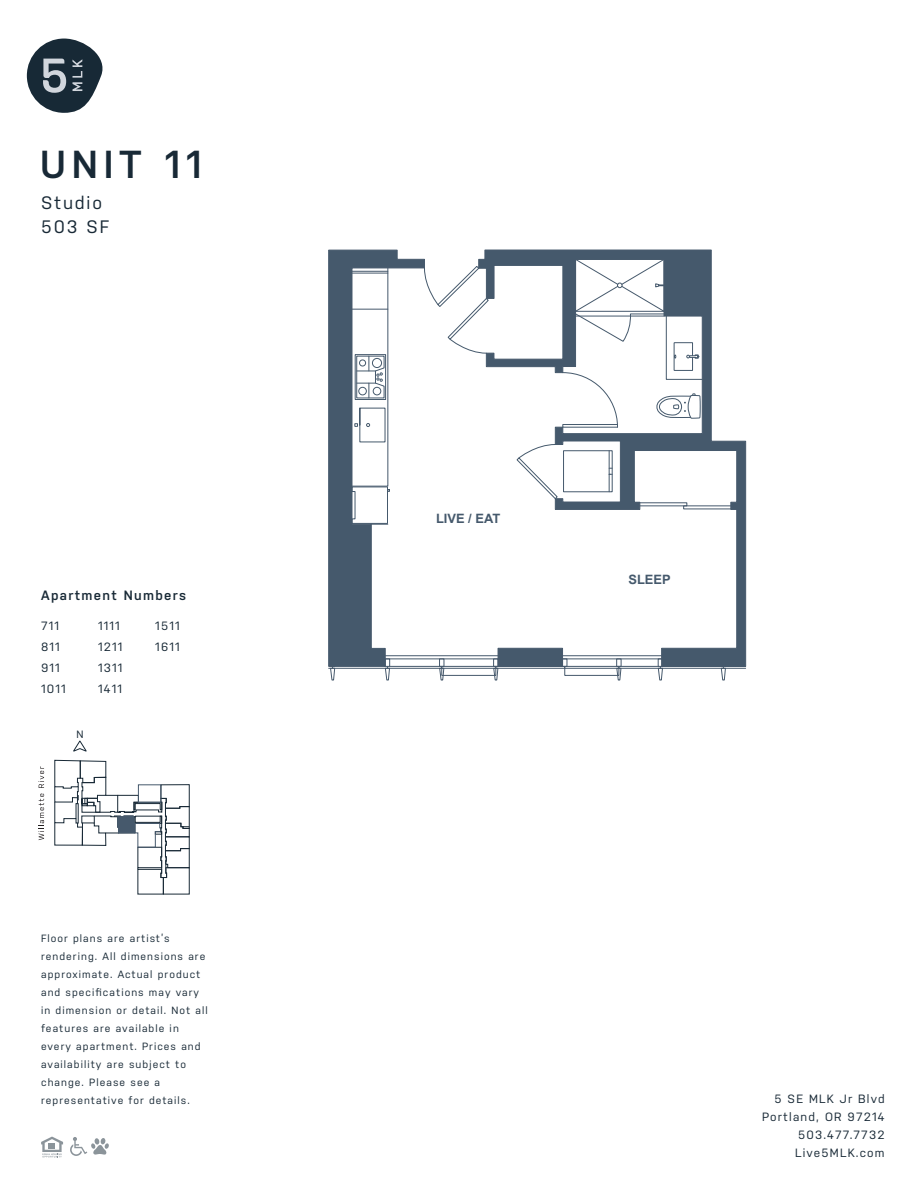
<style>
.page{position:relative;width:918px;height:1188px;background:#fff}
.page>*{position:absolute;margin:0;border:0;box-sizing:border-box;transform-origin:0 0}
.t1{font:600 39px "Nudista";letter-spacing:.15em;color:#182936}
.t2{font:18px/24px "Nudista";letter-spacing:.1em;color:#182936}
.t3{font:600 13.5px "Nudista";letter-spacing:.1em;color:#182936}
.t4{font:700 12.9px "Arial";color:#45596c}
.t5{font:12px/21px "Nudista";letter-spacing:.1em;color:#182936}
.t6{font:10.65px "Nudista";color:#182936}
.t7{font:10.5px/18px "Nudista";letter-spacing:.1em;color:#182936}
.t8{font:9.6px "Arial";color:#45596c}
</style>
<div class="page">
<svg style="left:38px;top:794px;width:6px;height:46px"></svg>
<svg style="left:38px;top:766px;width:6px;height:22px"></svg>
<svg style="left:73px;top:740px;width:14px;height:12px"></svg>
<svg style="left:27px;top:39px;width:76px;height:74px"></svg>
<svg style="left:54px;top:760px;width:136px;height:135px"></svg>
<svg style="left:41px;top:1137px;width:22px;height:21px"></svg>
<svg style="left:70px;top:1137px;width:39px;height:19px"></svg>
<svg style="left:735px;top:440px;width:12px;height:227px;background:#627383"></svg>
<hr style="left:329px;top:668px;width:417px;height:1px;background:#46596c">
<div style="left:683px;top:505px;width:57px;height:4px;border:1px solid #46596c"></div>
<svg style="left:328px;top:249px;width:407px;height:432px"></svg>
<div style="left:712px;top:526px;width:20px;height:43px;border:1px solid #45596c;border-radius:3px"></div>
<div style="left:712px;top:571px;width:20px;height:43px;border:1px solid #45596c;border-radius:3px"></div>
<h1 class="t1" style="left:40px;top:136px;width:163px">UNIT 11</h1>
<h2 class="t2" style="left:41px;top:190px;width:69px">Studio<br>503 SF</h2>
<p class="t3" style="left:41px;top:586px;width:147px">Apartment Numbers</p>
<p class="t5" style="left:41px;top:614px;width:26px">711<br>811<br>911<br>1011</p>
<p class="t5" style="left:98px;top:614px;width:26px">1111<br>1211<br>1311<br>1411</p>
<p class="t5" style="left:155px;top:614px;width:26px">1511<br>1611</p>
<p class="t6" style="left:76px;top:727px;width:9px">N</p>
<p class="t7" style="left:41px;top:928px;width:168px">Floor plans are artist’s rendering. All dimensions are approximate. Actual product and specifications may vary in dimension or detail. Not all features are available in every apartment. Prices and availability are subject to change. Please see a representative for details.</p>
<p class="t4" style="left:436px;top:510px;width:66px">LIVE / EAT</p>
<p class="t8" style="left:626px;top:570px;width:57px">10'-0" X 8'-1"</p>
<p class="t4" style="left:629px;top:571px;width:44px">SLEEP</p>
<p class="t5" style="left:762px;top:1088px;width:124px;line-height:18px;text-align:right">5 SE MLK Jr Blvd<br>Portland, OR 97214<br>503.477.7732<br>Live5MLK.com</p>
</div>
